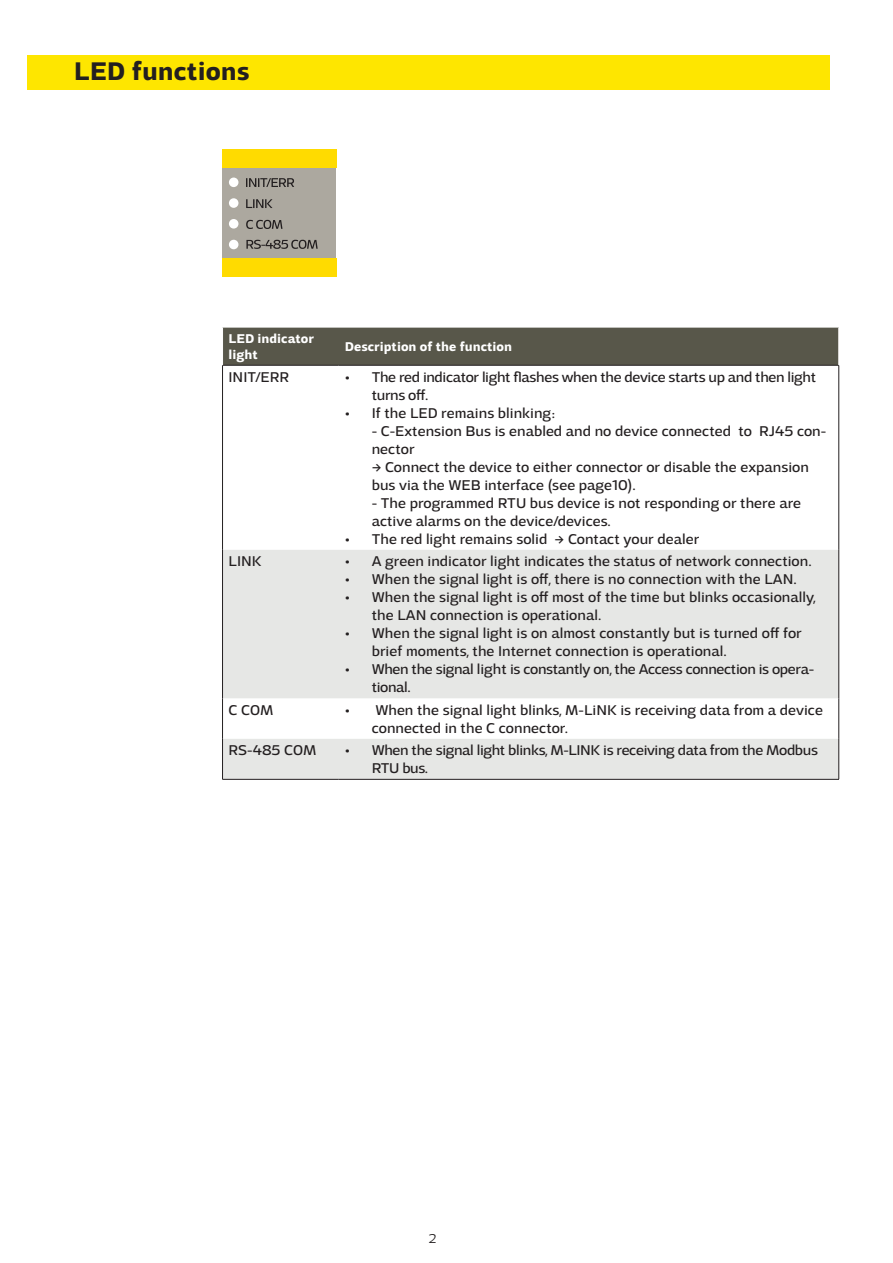
<style>
.page{position:relative;width:893px;height:1263px;background:#fff}
.page>*{position:absolute;margin:0;border:0;box-sizing:border-box;transform-origin:0 0}
.Ingressi{font:700 27px "Adria Grotesk";color:#231f20}
.t1{font:15px/18px "Adria Grotesk";color:#231f20}
.t2{font:15px/18px "Adria Grotesk";letter-spacing:-.025em;color:#231f20}
.t3{font:700 13.5px/16.2px "Adria Grotesk";color:#fff}
.t4{font:300 13.5px "Adria Grotesk";color:#231f20}
</style>
<div class="page">
<div style="left:223px;top:149px;width:113px;height:127px;background:#aca89f"></div>
<div style="left:229px;top:240px;width:9px;height:9px;background:#fff;border-radius:50%"></div>
<div style="left:229px;top:219px;width:9px;height:10px;background:#fff;border-radius:50%"></div>
<div style="left:229px;top:198px;width:9px;height:10px;background:#fff;border-radius:50%"></div>
<div style="left:229px;top:178px;width:9px;height:9px;background:#fff;border-radius:50%"></div>
<div style="left:223px;top:258px;width:114px;height:18px;background:#ffdb00"></div>
<div style="left:223px;top:149px;width:114px;height:19px;background:#ffdb00"></div>
<svg style="left:246px;top:220px;width:36px;height:9px"></svg>
<svg style="left:246px;top:178px;width:48px;height:9px"></svg>
<svg style="left:246px;top:240px;width:72px;height:9px"></svg>
<svg style="left:246px;top:199px;width:26px;height:9px"></svg>
<div style="left:28px;top:55px;width:802px;height:35px;background:#fee600"></div>
<div style="left:223px;top:328px;width:615px;height:37px;background:#58574a"></div>
<svg style="left:223px;top:550px;width:615px;height:229px;fill:#e6e7e5"></svg>
<hr style="left:222px;top:365px;width:117px;height:1px;background:#231f20">
<hr style="left:339px;top:365px;width:500px;height:1px;background:#231f20">
<hr style="left:222px;top:365px;width:1px;height:185px;background:#231f20">
<hr style="left:838px;top:365px;width:1px;height:185px;background:#231f20">
<hr style="left:222px;top:550px;width:1px;height:148px;background:#231f20">
<hr style="left:838px;top:550px;width:1px;height:148px;background:#231f20">
<hr style="left:222px;top:698px;width:1px;height:41px;background:#231f20">
<hr style="left:838px;top:698px;width:1px;height:41px;background:#231f20">
<hr style="left:222px;top:739px;width:1px;height:40px;background:#231f20">
<hr style="left:838px;top:739px;width:1px;height:40px;background:#231f20">
<hr style="left:222px;top:779px;width:117px;height:1px;background:#231f20">
<hr style="left:339px;top:779px;width:500px;height:1px;background:#231f20">
<p class="Ingressi" style="left:74px;top:55px;width:177px">LED functions</p>
<p class="t3" style="left:229px;top:331px;width:87px">LED indicator light</p>
<p class="t3" style="left:345px;top:339px;width:169px">Description of the function</p>
<p class="t1" style="left:229px;top:368px;width:62px">INIT/ERR</p>
<p class="t2" style="left:372px;top:368px;width:446px;text-indent:-27px">• The red indicator light flashes when the device starts up and then light turns off.</p>
<p class="t1" style="left:345px;top:404px;width:212px">• If the LED remains blinking:</p>
<p class="t1" style="left:372px;top:422px;width:456px">- C-Extension Bus is enabled and no device connected to RJ45 con&shy;nector<br>-&gt; Connect the device to either connector or disable the expansion bus via the WEB interface (see page10).</p>
<p class="t1" style="left:372px;top:494px;width:431px">- The programmed RTU bus device is not responding or there are active alarms on the device/devices.</p>
<p class="t1" style="left:345px;top:530px;width:356px">• The red light remains solid -&gt; Contact your dealer</p>
<p class="t1" style="left:229px;top:552px;width:35px">LINK</p>
<p class="t1" style="left:345px;top:552px;width:468px">• A green indicator light indicates the status of network connection.</p>
<p class="t1" style="left:345px;top:570px;width:454px">• When the signal light is off, there is no connection with the LAN.</p>
<p class="t1" style="left:372px;top:588px;width:445px;text-indent:-27px">• When the signal light is off most of the time but blinks occasionally, the LAN connection is operational.</p>
<p class="t1" style="left:372px;top:624px;width:431px;text-indent:-27px">• When the signal light is on almost constantly but is turned off for brief moments, the Internet connection is operational.</p>
<p class="t2" style="left:372px;top:660px;width:444px;text-indent:-27px">• When the signal light is constantly on, the Access connection is opera&shy;tional.</p>
<p class="t1" style="left:229px;top:701px;width:46px">C COM</p>
<p class="t1" style="left:372px;top:701px;width:453px;text-indent:-27px">• When the signal light blinks, M-LiNK is receiving data from a device connected in the C connector.</p>
<p class="t1" style="left:229px;top:741px;width:89px">RS-485 COM</p>
<p class="t2" style="left:372px;top:741px;width:448px;text-indent:-27px">• When the signal light blinks, M-LINK is receiving data from the Modbus<br>RTU bus.</p>
<p class="t4" style="left:429px;top:1231px;width:9px">2</p>
</div>
